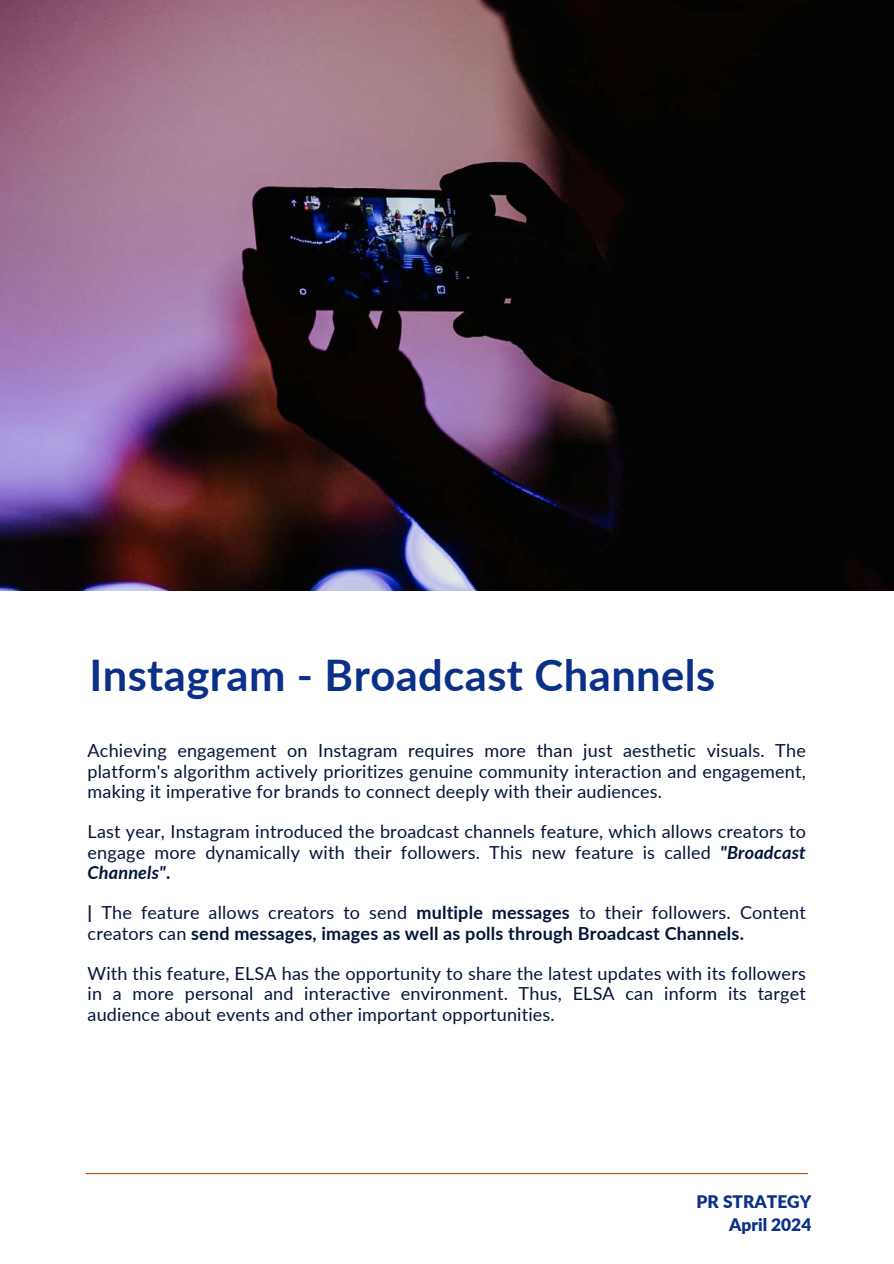
<style>
.page{position:relative;width:894px;height:1264px;background:#fff}
.page>*{position:absolute;margin:0;border:0;box-sizing:border-box;transform-origin:0 0}
.t1{font:700 43.5px "Lato";letter-spacing:.01em;color:#0a3087}
.t2{font:18px/20.2px "Lato";letter-spacing:.01em;color:#041439;text-align:justify}
.t3{font:700 18px/20.2px "Lato";letter-spacing:.01em;color:#041439}
.t4{font:900 17.25px/23.7px "Lato";color:#0a3087;text-align:right}
.s1{font-weight:700;font-style:italic}
.s2{font-weight:700}
.s3{font-weight:400}
</style>
<div class="page">
<hr style="left:86px;top:1172px;width:721px;height:2px;background:#b84a03">
<img style="left:0;top:0;width:893px;height:591px">
<h1 class="t1" style="left:89px;top:647px;width:627px">Instagram - Broadcast Channels</h1>
<p class="t2" style="left:88px;top:740px;width:719px">Achieving engagement on Instagram requires more than just aesthetic visuals. The platform's algorithm actively prioritizes genuine community interaction and engagement, making it imperative for brands to connect deeply with their audiences.</p>
<p class="t2" style="left:88px;top:821px;width:719px">Last year, Instagram introduced the broadcast channels feature, which allows creators to engage more dynamically with their followers. This new feature is called <span class="s1">"Broadcast Channels"</span><span class="s2">.</span></p>
<p class="t3" style="left:88px;top:902px;width:719px">| <span class="s3">The feature allows creators to send</span> multiple messages <span class="s3">to their followers. Content creators can</span> send messages, images as well as polls through Broadcast Channels.</p>
<p class="t2" style="left:88px;top:963px;width:719px">With this feature, ELSA has the opportunity to share the latest updates with its followers in a more personal and interactive environment. Thus, ELSA can inform its target audience about events and other important opportunities.</p>
<p class="t4" style="left:696px;top:1189px;width:116px">PR STRATEGY<br>April 2024</p>
</div>
